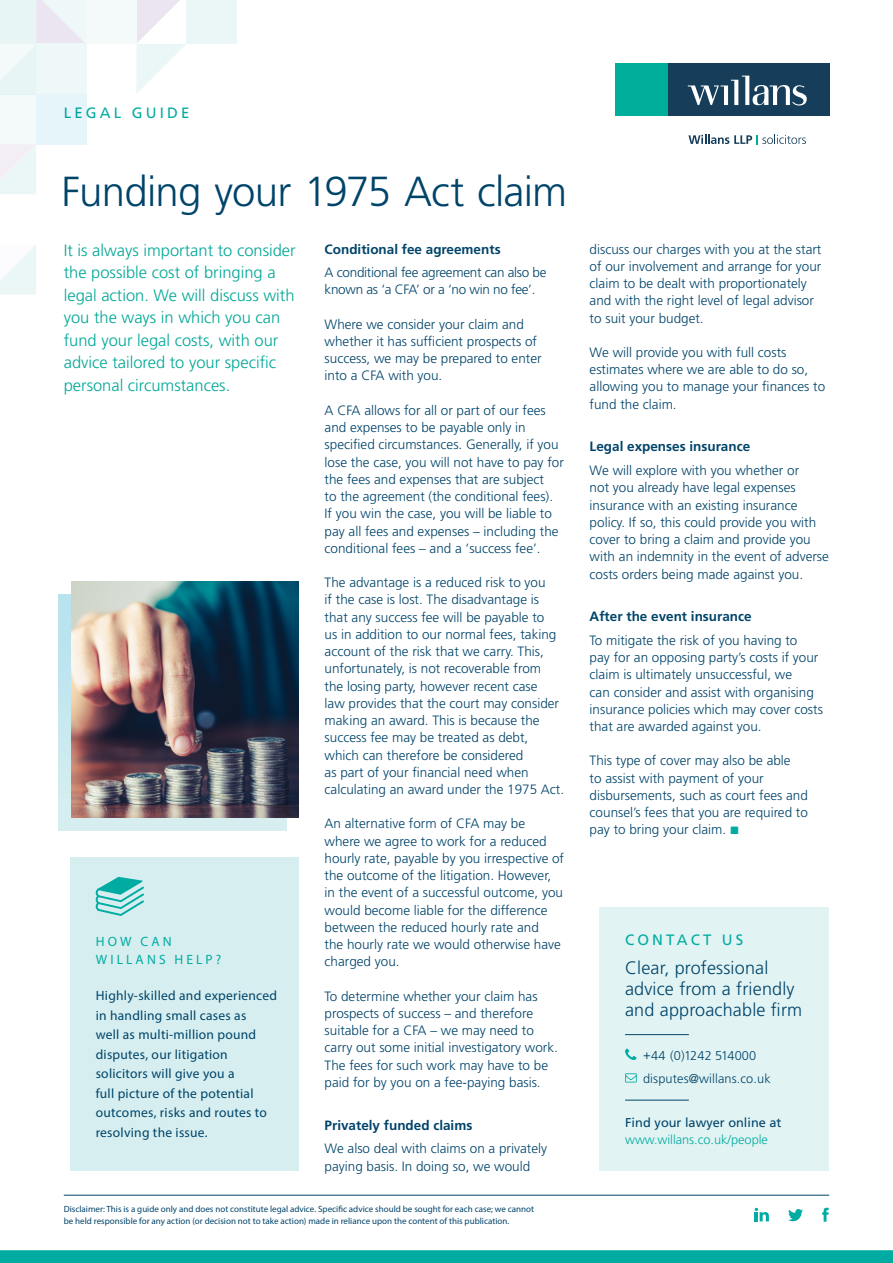
<style>
.page{position:relative;width:893px;height:1263px;background:#fff}
.page>*{position:absolute;margin:0;border:0;box-sizing:border-box;transform-origin:0 0}
.t1{font:300 42px "Frutiger LT Std";letter-spacing:-.02em;color:#00446a}
.t2{font:300 18px/21px "Frutiger LT Std";letter-spacing:.01em;color:#00446a}
.Body_copy{font:300 16.5px/22.5px "Frutiger LT Std";color:#00a897}
.t3{font:15px "Frutiger LT Std";letter-spacing:.21em;color:#00aca2}
.Body_copy-2{font:300 13.5px/17.2px "Frutiger LT Std";color:#00446a}
.t4{font:13.5px/19.5px "Myriad Pro";letter-spacing:.02em;color:#00446a}
.Body_copy-3{font:700 13.5px "Frutiger LT Std";color:#00446a}
.Body_copy-4{font:300 13.5px/17.2px "Frutiger LT Std";letter-spacing:-.02em;color:#00446a}
.t5{font:13.5px/17.2px "Myriad Pro";letter-spacing:.23em;color:#00aca2}
.t6{font:300 12.75px/17.2px "Frutiger LT Std";color:#00aca2}
.t7{font:300 12.75px "Frutiger LT Std";letter-spacing:.01em;color:#00446a}
.t8{font:9px/12px "Myriad Pro";color:#00446a}
.s1{color:#00aca2}
.s2{font-weight:400;color:#00446a}
</style>
<div class="page">
<hr style="left:64px;top:1195px;width:765px;height:1px;background:#00446a">
<svg style="left:755px;top:1208px;width:14px;height:13px"></svg>
<svg style="left:788px;top:1209px;width:15px;height:12px"></svg>
<svg style="left:822px;top:1208px;width:7px;height:14px"></svg>
<div style="left:59px;top:594px;width:227px;height:236px;background:linear-gradient(to bottom,#b3e1ef,#d8efef)"></div>
<img style="left:71px;top:582px;width:228px;height:235px">
<div style="left:70px;top:857px;width:229px;height:313px;background:#d6eeef"></div>
<svg style="left:95px;top:877px;width:49px;height:39px"></svg>
<svg style="left:0;top:245px;width:36px;height:49px"></svg>
<div style="left:186px;top:0;width:51px;height:44px;background:#ebf7f6"></div>
<svg style="left:0;top:0;width:186px;height:194px"></svg>
<div style="left:667px;top:64px;width:163px;height:52px;background:#163e5a"></div>
<div style="left:615px;top:64px;width:52px;height:52px;background:#00af9b"></div>
<svg style="left:688px;top:76px;width:119px;height:30px"></svg>
<svg style="left:688px;top:135px;width:118px;height:9px"></svg>
<svg style="left:0;top:1250px;width:893px;height:13px;background:#04ada3"></svg>
<div style="left:600px;top:907px;width:229px;height:263px;background:#e1f3f3"></div>
<svg style="left:625px;top:1048px;width:11px;height:12px"></svg>
<svg style="left:625px;top:1073px;width:12px;height:9px"></svg>
<hr style="left:625px;top:1034px;width:64px;height:1px;background:#00446a">
<hr style="left:625px;top:1100px;width:64px;height:1px;background:#00446a">
<p class="t3" style="left:64px;top:104px;width:127px">LEGAL GUIDE</p>
<p class="t1" style="left:62px;top:168px;width:507px">Funding your 1975 Act claim</p>
<p class="Body_copy-3" style="left:325px;top:241px;width:178px">Conditional fee agreements</p>
<p class="Body_copy-4" style="left:325px;top:264px;width:224px">A conditional fee agreement can also be known as ‘a CFA’ or a ‘no win no fee’.</p>
<p class="Body_copy-2" style="left:325px;top:316px;width:219px">Where we consider your claim and whether it has sufficient prospects of success, we may be prepared to enter into a CFA with you.</p>
<p class="Body_copy-2" style="left:325px;top:402px;width:241px">A CFA allows for all or part of our fees and expenses to be payable only in specified circumstances. Generally, if you lose the case, you will not have to pay for the fees and expenses that are subject<br>to the agreement (the conditional fees).<br>If you win the case, you will be liable to pay all fees and expenses – including the conditional fees – and a ‘success fee’.</p>
<p class="Body_copy-2" style="left:325px;top:574px;width:241px">The advantage is a reduced risk to you<br>if the case is lost. The disadvantage is that any success fee will be payable to<br>us in addition to our normal fees, taking account of the risk that we carry. This, unfortunately, is not recoverable from<br>the losing party, however recent case<br>law provides that the court may consider making an award. This is because the success fee may be treated as debt, which can therefore be considered<br>as part of your financial need when calculating an award under the 1975 Act.</p>
<p class="Body_copy-2" style="left:325px;top:815px;width:241px">An alternative form of CFA may be where we agree to work for a reduced hourly rate, payable by you irrespective of the outcome of the litigation. However, in the event of a successful outcome, you would become liable for the difference between the reduced hourly rate and<br>the hourly rate we would otherwise have charged you.</p>
<p class="Body_copy-2" style="left:325px;top:987px;width:235px">To determine whether your claim has prospects of success – and therefore suitable for a CFA – we may need to carry out some initial investigatory work.<br>The fees for such work may have to be paid for by you on a fee-paying basis.</p>
<p class="Body_copy-3" style="left:325px;top:1117px;width:149px">Privately funded claims</p>
<p class="Body_copy-2" style="left:325px;top:1140px;width:224px">We also deal with claims on a privately paying basis. In doing so, we would</p>
<p class="Body_copy" style="left:64px;top:239px;width:233px">It is always important to consider the possible cost of bringing a legal action. We will discuss with you the ways in which you can fund your legal costs, with our advice tailored to your specific personal circumstances.</p>
<p class="t5" style="left:96px;top:933px;width:127px">HOW CAN<br>WILLANS HELP?</p>
<p class="t4" style="left:96px;top:985px;width:183px">Highly-skilled and experienced in handling small cases as<br>well as multi-million pound disputes, our litigation solicitors will give you a<br>full picture of the potential outcomes, risks and routes to resolving the issue.</p>
<p class="t8" style="left:64px;top:1202px;width:472px">Disclaimer: This is a guide only and does not constitute legal advice. Specific advice should be sought for each case; we cannot be held responsible for any action (or decision not to take action) made in reliance upon the content of this publication.</p>
<p class="Body_copy-2" style="left:590px;top:240px;width:233px">discuss our charges with you at the start of our involvement and arrange for your claim to be dealt with proportionately and with the right level of legal advisor to suit your budget.</p>
<p class="Body_copy-2" style="left:590px;top:344px;width:237px">We will provide you with full costs estimates where we are able to do so, allowing you to manage your finances to fund the claim.</p>
<p class="Body_copy-3" style="left:590px;top:439px;width:162px">Legal expenses insurance</p>
<p class="Body_copy-2" style="left:590px;top:462px;width:241px">We will explore with you whether or<br>not you already have legal expenses insurance with an existing insurance policy. If so, this could provide you with cover to bring a claim and provide you with an indemnity in the event of adverse costs orders being made against you.</p>
<p class="Body_copy-3" style="left:590px;top:609px;width:164px">After the event insurance</p>
<p class="Body_copy-2" style="left:590px;top:632px;width:235px">To mitigate the risk of you having to<br>pay for an opposing party’s costs if your claim is ultimately unsuccessful, we<br>can consider and assist with organising insurance policies which may cover costs that are awarded against you.</p>
<p class="Body_copy-2" style="left:590px;top:752px;width:220px">This type of cover may also be able<br>to assist with payment of your disbursements, such as court fees and counsel’s fees that you are required to pay to bring your claim. <span class="s1">■</span></p>
<p class="t3" style="left:625px;top:931px;width:120px">CONTACT US</p>
<p class="t2" style="left:625px;top:958px;width:179px">Clear, professional advice from a friendly and approachable firm</p>
<p class="t7" style="left:643px;top:1048px;width:115px">+44 (0)1242 514000</p>
<p class="t7" style="left:643px;top:1071px;width:129px">disputes@willans.co.uk</p>
<p class="t6" style="left:625px;top:1114px;width:158px"><span class="s2">Find your lawyer online at </span>www.willans.co.uk/people</p>
</div>
